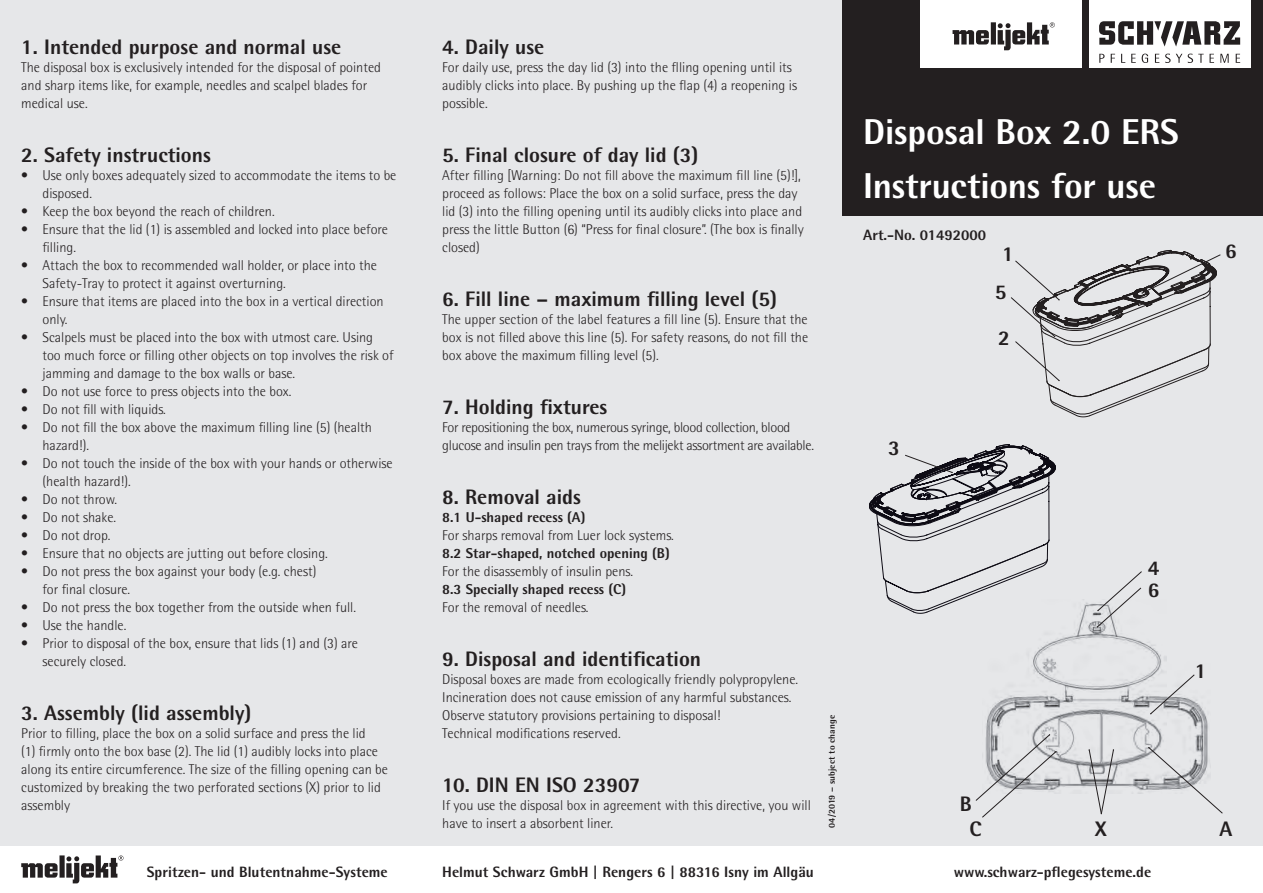
<style>
.page{position:relative;width:1263px;height:893px;background:#fff}
.page>*{position:absolute;margin:0;border:0;box-sizing:border-box;transform-origin:0 0}
.t1{font:800 36px "Rotis Semi Sans";letter-spacing:-.005em;color:#fff}
.t2{font:800 21px/45.8px "Rotis Semi Sans";color:#231f20}
.t3{font:800 15px "Rotis Semi Sans";color:#231f20}
.t4{font:300 14.25px/18px "Rotis Semi Sans";color:#231f20}
.t5{font:300 14.25px/18px "Rotis Semi Sans";letter-spacing:-.02em;color:#231f20}
.t6{font:800 14.25px "Rotis Semi Sans";color:#231f20}
.t7{font:800 9px "Rotis Semi Sans";letter-spacing:.02em;color:#231f20}
</style>
<div class="page">
<div style="left:0;top:0;width:1263px;height:846px;background:#e6e7e9"></div>
<div style="left:842px;top:0;width:421px;height:216px;background:#231f20"></div>
<div style="left:1089px;top:0;width:161px;height:68px;background:#fff"></div>
<div style="left:921px;top:0;width:161px;height:68px;background:#fff"></div>
<svg style="left:1111px;top:54px;width:4px;height:9px"></svg>
<svg style="left:1121px;top:54px;width:4px;height:9px"></svg>
<svg style="left:1131px;top:54px;width:5px;height:9px"></svg>
<svg style="left:1142px;top:54px;width:6px;height:9px"></svg>
<svg style="left:1155px;top:54px;width:4px;height:9px"></svg>
<svg style="left:1165px;top:54px;width:5px;height:9px"></svg>
<svg style="left:1176px;top:54px;width:6px;height:9px"></svg>
<svg style="left:1188px;top:54px;width:15px;height:9px"></svg>
<svg style="left:1209px;top:54px;width:5px;height:9px"></svg>
<svg style="left:1220px;top:54px;width:9px;height:9px"></svg>
<svg style="left:1236px;top:54px;width:4px;height:9px"></svg>
<svg style="left:1099px;top:54px;width:5px;height:9px"></svg>
<svg style="left:1099px;top:21px;width:141px;height:26px"></svg>
<svg style="left:21px;top:863px;width:37px;height:15px"></svg>
<div style="left:59px;top:855px;width:6px;height:23px;background:#231f20"></div>
<svg style="left:66px;top:855px;width:58px;height:28px"></svg>
<svg style="left:952px;top:30px;width:37px;height:15px"></svg>
<div style="left:991px;top:22px;width:5px;height:23px;background:#231f20"></div>
<svg style="left:998px;top:22px;width:57px;height:28px"></svg>
<svg style="left:869px;top:444px;width:186px;height:169px"></svg>
<img style="left:983px;top:600px;width:225px;height:194px">
<svg style="left:1011px;top:250px;width:210px;height:167px"></svg>
<svg style="left:1096px;top:571px;width:46px;height:57px"></svg>
<svg style="left:1150px;top:674px;width:45px;height:41px"></svg>
<svg style="left:975px;top:734px;width:82px;height:84px"></svg>
<svg style="left:1148px;top:746px;width:75px;height:68px"></svg>
<svg style="left:1088px;top:749px;width:26px;height:66px"></svg>
<h2 class="t2" style="left:21px;top:24px;width:322px">1. Intended purpose and normal use</h2>
<p class="t4" style="left:21px;top:58px;width:361px">The disposal box is exclusively intended for the disposal of pointed and sharp items like, for example, needles and scalpel blades for medical use.</p>
<h2 class="t2" style="left:21px;top:132px;width:191px">2. Safety instructions</h2>
<p class="t4" style="left:43px;top:166px;width:355px;text-indent:-21px">• Use only boxes adequately sized to accommodate the items to be disposed.</p>
<p class="t4" style="left:21px;top:202px;width:255px">• Keep the box beyond the reach of children.</p>
<p class="t4" style="left:43px;top:220px;width:347px;text-indent:-21px">• Ensure that the lid (1) is assembled and locked into place before filling.</p>
<p class="t4" style="left:43px;top:256px;width:336px;text-indent:-21px">• Attach the box to recommended wall holder, or place into the<br>Safety-Tray to protect it against overturning.</p>
<p class="t4" style="left:43px;top:292px;width:343px;text-indent:-21px">• Ensure that items are placed into the box in a vertical direction only.</p>
<p class="t4" style="left:43px;top:328px;width:353px;text-indent:-21px">• Scalpels must be placed into the box with utmost care. Using too much force or filling other objects on top involves the risk of jamming and damage to the box walls or base.</p>
<p class="t4" style="left:21px;top:382px;width:272px">• Do not use force to press objects into the box.</p>
<p class="t4" style="left:21px;top:400px;width:146px">• Do not fill with liquids.</p>
<p class="t4" style="left:43px;top:418px;width:331px;text-indent:-21px">• Do not fill the box above the maximum filling line (5) (health hazard!).</p>
<p class="t4" style="left:43px;top:454px;width:352px;text-indent:-21px">• Do not touch the inside of the box with your hands or otherwise (health hazard!).</p>
<p class="t4" style="left:21px;top:490px;width:97px">• Do not throw.</p>
<p class="t4" style="left:21px;top:508px;width:96px">• Do not shake.</p>
<p class="t4" style="left:21px;top:526px;width:91px">• Do not drop.</p>
<p class="t4" style="left:21px;top:544px;width:308px">• Ensure that no objects are jutting out before closing.</p>
<p class="t4" style="left:43px;top:562px;width:275px;text-indent:-21px">• Do not press the box against your body (e.g. chest) for final closure.</p>
<p class="t4" style="left:21px;top:598px;width:336px">• Do not press the box together from the outside when full.</p>
<p class="t4" style="left:21px;top:616px;width:107px">• Use the handle.</p>
<p class="t4" style="left:43px;top:634px;width:317px;text-indent:-21px">• Prior to disposal of the box, ensure that lids (1) and (3) are securely closed.</p>
<h2 class="t2" style="left:21px;top:690px;width:232px">3. Assembly (lid assembly)</h2>
<p class="t4" style="left:21px;top:724px;width:368px">Prior to filling, place the box on a solid surface and press the lid<br>(1) firmly onto the box base (2). The lid (1) audibly locks into place along its entire circumference. The size of the filling opening can be customized by breaking the two perforated sections (X) prior to lid assembly</p>
<h2 class="t2" style="left:442px;top:24px;width:104px">4. Daily use</h2>
<p class="t4" style="left:442px;top:58px;width:356px">For daily use, press the day lid (3) into the flling opening until its audibly clicks into place. By pushing up the flap (4) a reopening is possible.</p>
<h2 class="t2" style="left:442px;top:132px;width:258px">5. Final closure of day lid (3)</h2>
<p class="t4" style="left:442px;top:166px;width:363px">After filling [Warning: Do not fill above the maximum fill line (5)!], proceed as follows: Place the box on a solid surface, press the day lid (3) into the filling opening until its audibly clicks into place and press the little Button (6) “Press for final closure”. (The box is finally closed)</p>
<h2 class="t2" style="left:442px;top:276px;width:337px">6. Fill line – maximum filling level (5)</h2>
<p class="t4" style="left:442px;top:310px;width:367px;text-align:justify">The upper section of the label features a fill line (5). Ensure that the box is not filled above this line (5). For safety reasons, do not fill the box above the maximum filling level (5).</p>
<h2 class="t2" style="left:442px;top:384px;width:167px">7. Holding fixtures</h2>
<p class="t5" style="left:442px;top:418px;width:373px">For repositioning the box, numerous syringe, blood collection, blood glucose and insulin pen trays from the melijekt assortment are available.</p>
<h2 class="t2" style="left:442px;top:474px;width:140px">8. Removal aids</h2>
<p class="t6" style="left:442px;top:508px;width:145px">8.1 U-shaped recess (A)</p>
<p class="t4" style="left:442px;top:526px;width:233px">For sharps removal from Luer lock systems.</p>
<p class="t6" style="left:442px;top:544px;width:229px">8.2 Star-shaped, notched opening (B)</p>
<p class="t4" style="left:442px;top:562px;width:192px">For the disassembly of insulin pens.</p>
<p class="t6" style="left:442px;top:580px;width:185px">8.3 Specially shaped recess (C)</p>
<p class="t4" style="left:442px;top:598px;width:148px">For the removal of needles.</p>
<h2 class="t2" style="left:442px;top:636px;width:260px">9. Disposal and identification</h2>
<p class="t4" style="left:442px;top:670px;width:357px">Disposal boxes are made from ecologically friendly polypropylene.<br>Incineration does not cause emission of any harmful substances.<br>Observe statutory provisions pertaining to disposal!<br>Technical modifications reserved.</p>
<h2 class="t2" style="left:442px;top:762px;width:200px">10. DIN EN ISO 23907</h2>
<p class="t4" style="left:442px;top:796px;width:370px">If you use the disposal box in agreement with this directive, you will have to insert a absorbent liner.</p>
<p class="t7" style="left:826px;top:828px;width:115px;rotate:-90deg">04/2019 – subject to change</p>
<h1 class="t1" style="left:863px;top:109px;width:317px">Disposal Box 2.0 ERS</h1>
<h1 class="t1" style="left:863px;top:163px;width:294px">Instructions for use</h1>
<p class="t3" style="left:863px;top:226px;width:124px">Art.-No. 01492000</p>
<h2 class="t2" style="left:1002px;top:231px;width:13px">1</h2>
<h2 class="t2" style="left:995px;top:269px;width:16px">5<br>2</h2>
<h2 class="t2" style="left:888px;top:425px;width:13px">3</h2>
<h2 class="t2" style="left:960px;top:792px;width:23px;line-height:24.5px;text-align:center">B<br>C</h2>
<h2 class="t2" style="left:1225px;top:227px;width:13px">6</h2>
<h2 class="t2" style="left:1148px;top:557px;width:13px;line-height:21.8px">4<br>6</h2>
<h2 class="t2" style="left:1195px;top:648px;width:13px">1</h2>
<h2 class="t2" style="left:1095px;top:805px;width:14px">X</h2>
<h2 class="t2" style="left:1219px;top:805px;width:14px">A</h2>
<p class="t3" style="left:147px;top:863px;width:243px">Spritzen- und Blutentnahme-Systeme</p>
<p class="t3" style="left:442px;top:863px;width:373px">Helmut Schwarz GmbH | Rengers 6 | 88316 Isny im Allgäu</p>
<p class="t3" style="left:954px;top:863px;width:199px">www.schwarz-pflegesysteme.de</p>
</div>
